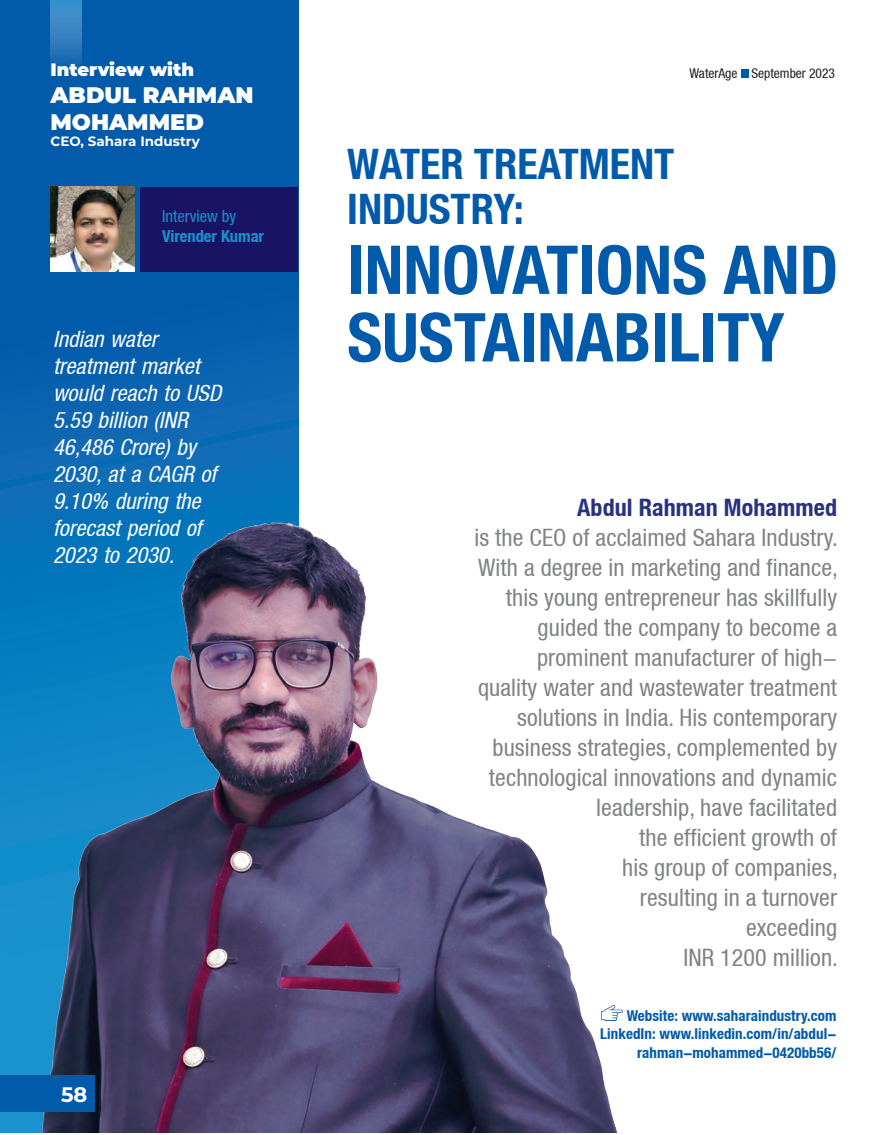
<style>
.page{position:relative;width:893px;height:1135px;background:#fff}
.page>*{position:absolute;margin:0;border:0;box-sizing:border-box;transform-origin:0 0}
.SUB_HEAD{font:700 condensed 67.5px/67.5px "Helvetica Neue LT";color:#015aaa}
.SUB_HEAD-2{font:700 condensed 42px/45px "Helvetica Neue LT";color:#015aaa}
.t1{font:condensed 24px/30px "Helvetica Neue LT";letter-spacing:.005em;color:#808285;text-align:right}
.t2{font:700 condensed 24px "Helvetica Neue LT";letter-spacing:.005em;color:#293280}
.t3{font:italic condensed 22.5px/27px "Helvetica Neue LT";color:#fff}
.t4{font:900 22.5px/27px "Montserrat";color:#fff}
.t5{font:700 21px "Montserrat";color:#fff}
.t6{font:900 18px "Montserrat";color:#fff}
.t7{font:700 condensed 16.5px "Helvetica Neue LT";color:#1992ce}
.t8{font:condensed 16.5px "Helvetica Neue LT";color:#1992ce}
.BODY_TEXT_NEW{font:700 condensed 15px/18.8px "Helvetica Neue LT";letter-spacing:.005em;color:#015aaa;text-align:right}
.t9{font:condensed 13.5px "Helvetica Neue LT";color:#231f20}
.t10{font:700 13.5px "Montserrat";color:#fff}
</style>
<div class="page">
<div style="left:0;top:0;width:298px;height:1132px;background:linear-gradient(to bottom,#004fa1,#199bd4)"></div>
<div style="left:741px;top:70px;width:7px;height:8px;background:#015aaa"></div>
<svg style="left:51px;top:0;width:31px;height:70px;background:#2e7dbe"></svg>
<img style="left:51px;top:187px;width:83px;height:84px">
<div style="left:141px;top:187px;width:157px;height:84px;background:#191364"></div>
<img style="left:41px;top:522px;width:576px;height:610px">
<div style="left:0;top:1075px;width:95px;height:37px;background:#015aaa"></div>
<img style="left:602px;top:1006px;width:21px;height:14px">
<p class="t6" style="left:51px;top:56px;width:145px">Interview with</p>
<p class="t4" style="left:51px;top:80px;width:205px">ABDUL RAHMAN<br>MOHAMMED</p>
<p class="t10" style="left:51px;top:131px;width:151px">CEO, Sahara Industry</p>
<p class="t8" style="left:162px;top:207px;width:75px">Interview by</p>
<p class="t7" style="left:162px;top:226px;width:103px">Virender Kumar</p>
<p class="t3" style="left:53px;top:325px;width:175px">Indian water treatmentmarket would reach toUSD<br>5.59 billion (INR<br>46,486 Crore)by<br>2030,ataCAGR of<br>9.10% during the forecastperiod of<br>2023 to2030.</p>
<p class="t5" style="left:61px;top:1080px;width:28px">58</p>
<p class="t9" style="left:689px;top:66px;width:147px">WaterAge September 2023</p>
<p class="SUB_HEAD-2" style="left:347px;top:141px;width:329px">WATER TREATMENT<br>INDUSTRY:</p>
<p class="SUB_HEAD" style="left:347px;top:235px;width:493px">INNOVATIONS AND<br>SUSTAINABILITY</p>
<p class="t2" style="left:577px;top:493px;width:261px">Abdul Rahman Mohammed</p>
<p class="t1" style="left:474px;top:522px;width:365px">is the CEO of acclaimed Sahara Industry.<br>With a degree in marketing and finance, this young entrepreneur has skillfully guided the company to become a prominent manufacturer of high&shy;quality water and wastewater treatment solutions in India. His contemporary business strategies, complemented by technological innovations and dynamic leadership, have facilitated</p>
<p class="t1" style="left:639px;top:822px;width:199px">the efficient growth of</p>
<p class="t1" style="left:622px;top:852px;width:217px">his group of companies,</p>
<p class="t1" style="left:640px;top:882px;width:199px">resulting in a turnover</p>
<p class="t1" style="left:746px;top:912px;width:93px">exceeding</p>
<p class="t1" style="left:683px;top:942px;width:156px">INR 1200 million.</p>
<p class="BODY_TEXT_NEW" style="left:627px;top:1005px;width:211px">Website: www.saharaindustry.com</p>
<p class="BODY_TEXT_NEW" style="left:600px;top:1024px;width:238px">LinkedIn: www.linkedin.com/in/abdul&shy;rahman-mohammed-0420bb56/</p>
</div>
